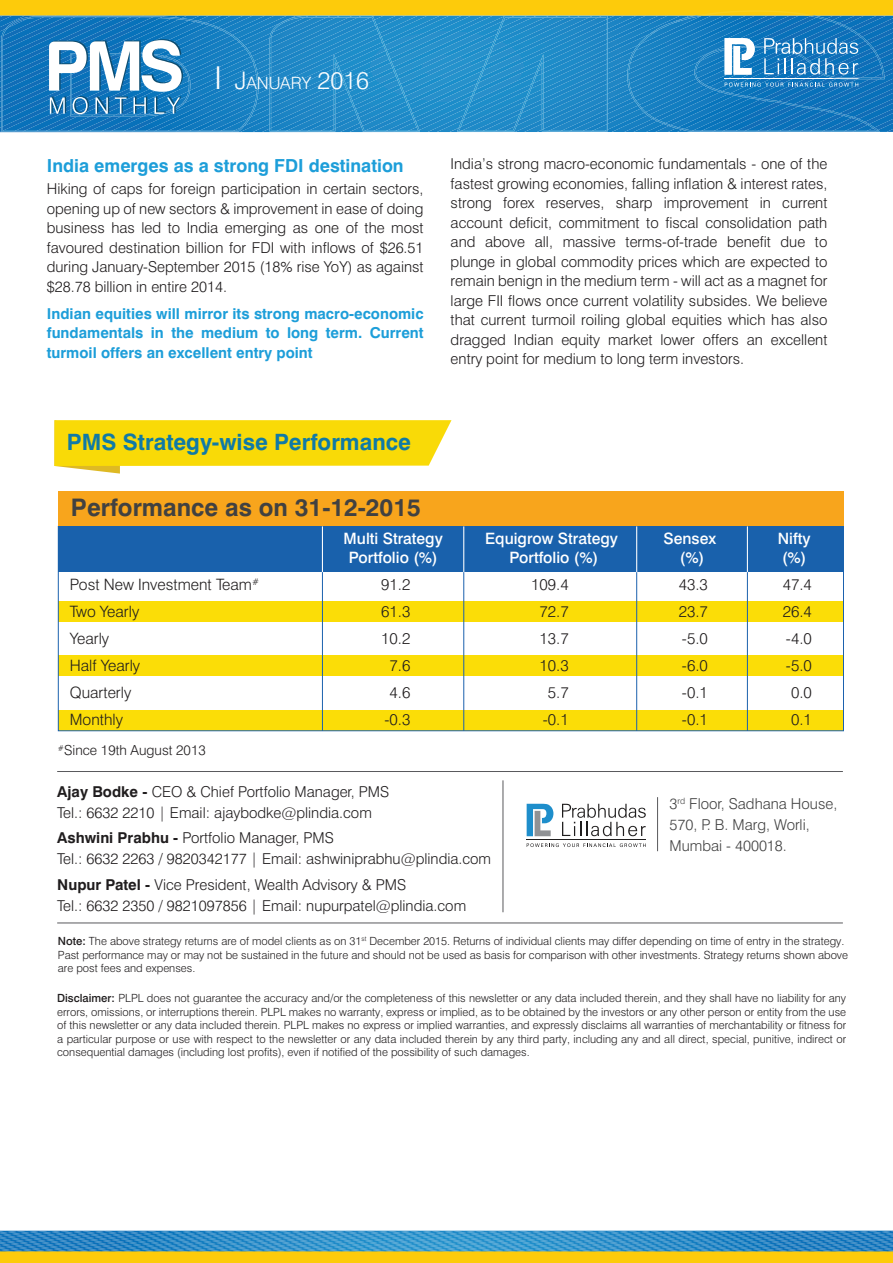
<style>
.page{position:relative;width:893px;height:1263px;background:#fff}
.page>*{position:absolute;margin:0;border:0;box-sizing:border-box;transform-origin:0 0}
.t1{font:700 24.15px "Swiss 721 BT";color:#414141}
.t2{font:700 22.5px "Swiss 721 BT";color:#107aa6}
.t3{font:700 18px "Swiss 721 BT";color:#1d9ed9}
.t4{font:300 16.95px "Swiss 721 BT";color:#fff}
.t5{font:300 15.6px "Swiss 721 BT";color:#201d1e}
.t6{font:500 15.6px "Swiss 721 BT";color:#fff}
.t7{font:300 15px/19.5px "Swiss 721 BT";color:#201d1e}
.t8{font:700 15px/19.5px "Swiss 721 BT";color:#1d9ed9;text-align:justify}
.t9{font:300 15px/21px "Swiss 721 BT";color:#414141}
.t10{font:300 13.8px "Swiss 721 BT";color:#201d1e}
.t11{font:300 11.25px/13.5px "Swiss 721 BT";color:#201d1e;text-align:justify}
.s1{font-size:31.5px}
.s2{font-size:24.15px}
.s3{font-weight:700}
.s4{font-weight:500}
</style>
<div class="page">
<div style="left:0;top:0;width:893px;height:16px;background:#fdcb0b"></div>
<svg style="left:0;top:10px;width:893px;height:123px;background:#388ebe"></svg>
<svg style="left:0;top:1230px;width:893px;height:21px;background:#3991ca"></svg>
<div style="left:0;top:1251px;width:893px;height:12px;background:#fdcb0b"></div>
<svg style="left:54px;top:420px;width:397px;height:54px"></svg>
<hr style="left:57px;top:771px;width:786px;height:1px;background:#59595c">
<hr style="left:57px;top:922px;width:786px;height:1px;background:#59595c">
<svg style="left:527px;top:804px;width:26px;height:32px"></svg>
<hr style="left:527px;top:839px;width:119px;height:1px;background:#1f1d1d">
<svg style="left:562px;top:804px;width:84px;height:32px"></svg>
<svg style="left:527px;top:843px;width:119px;height:4px"></svg>
<hr style="left:502px;top:780px;width:1px;height:132px;background:#59595c">
<hr style="left:657px;top:797px;width:1px;height:54px;background:#59595c">
<div style="left:58px;top:601px;width:785px;height:20px;background:#fbdd07"></div>
<div style="left:58px;top:655px;width:785px;height:21px;background:#fbdd07"></div>
<div style="left:58px;top:710px;width:785px;height:21px;background:#fbdd07"></div>
<div style="left:58px;top:526px;width:785px;height:46px;background:#1961ac"></div>
<div style="left:58px;top:491px;width:785px;height:35px;background:#f8a51c"></div>
<hr style="left:322px;top:526px;width:1px;height:46px;background:#fff">
<hr style="left:322px;top:572px;width:1px;height:159px;background:#1b61ae">
<hr style="left:463px;top:526px;width:1px;height:46px;background:#fff">
<hr style="left:463px;top:572px;width:1px;height:159px;background:#1b61ae">
<hr style="left:636px;top:526px;width:1px;height:46px;background:#fff">
<hr style="left:636px;top:572px;width:1px;height:159px;background:#1b61ae">
<hr style="left:747px;top:526px;width:1px;height:46px;background:#fff">
<hr style="left:747px;top:572px;width:1px;height:159px;background:#1b61ae">
<p class="t4" style="left:214px;top:77px;width:156px"><span class="s1">I</span> <span class="s2">J</span>ANUARY <span class="s2">2016</span></p>
<p class="t3" style="left:47px;top:159px;width:358px">India emerges as a strong FDI destination</p>
<p class="t7" style="left:47px;top:181px;width:378px;text-align:justify">Hiking of caps for foreign participation in certain sectors, opening up of new sectors &amp; improvement in ease of doing business has led to India emerging as one of the most favoured destination billion for FDI with inflows of $26.51 during January-September 2015 (18% rise YoY) as against $28.78 billion in entire 2014.</p>
<p class="t8" style="left:47px;top:305px;width:378px">Indian equities will mirror its strong macro-economic fundamentals in the medium to long term. Current turmoil offers an excellent entry point</p>
<p class="t2" style="left:67px;top:434px;width:346px">PMS Strategy-wise Performance</p>
<p class="t7" style="left:451px;top:156px;width:378px;text-align:justify">India’s strong macro-economic fundamentals - one of the fastest growing economies, falling inflation &amp; interest rates, strong forex reserves, sharp improvement in current account deficit, commitment to fiscal consolidation path and above all, massive terms-of-trade benefit due to plunge in global commodity prices which are expected to remain benign in the medium term - will act as a magnet for large FII flows once current volatility subsides. We believe that current turmoil roiling global equities which has also dragged Indian equity market lower offers an excellent entry point for medium to long term investors.</p>
<p class="t1" style="left:71px;top:499px;width:351px">Performance as on 31-12-2015</p>
<p class="t6" style="left:344px;top:529px;width:101px">Multi Strategy</p>
<p class="t6" style="left:485px;top:529px;width:134px">Equigrow Strategy</p>
<p class="t6" style="left:663px;top:529px;width:54px">Sensex</p>
<p class="t6" style="left:778px;top:529px;width:34px">Nifty</p>
<p class="t6" style="left:349px;top:548px;width:90px">Portfolio (%)</p>
<p class="t6" style="left:509px;top:548px;width:90px">Portfolio (%)</p>
<p class="t6" style="left:680px;top:548px;width:26px">(%)</p>
<p class="t6" style="left:782px;top:548px;width:26px">(%)</p>
<p class="t5" style="left:70px;top:579px;width:191px">Post New Investment Team<sup>#</sup></p>
<p class="t5" style="left:381px;top:579px;width:31px">91.2</p>
<p class="t5" style="left:531px;top:579px;width:39px">109.4</p>
<p class="t5" style="left:679px;top:579px;width:31px">43.3</p>
<p class="t5" style="left:783px;top:579px;width:31px">47.4</p>
<p class="t5" style="left:70px;top:606px;width:71px">Two Yearly</p>
<p class="t5" style="left:381px;top:606px;width:31px">61.3</p>
<p class="t5" style="left:539px;top:606px;width:31px">72.7</p>
<p class="t5" style="left:679px;top:606px;width:31px">23.7</p>
<p class="t5" style="left:783px;top:606px;width:31px">26.4</p>
<p class="t5" style="left:70px;top:633px;width:41px">Yearly</p>
<p class="t5" style="left:381px;top:633px;width:31px">10.2</p>
<p class="t5" style="left:539px;top:633px;width:31px">13.7</p>
<p class="t5" style="left:682px;top:633px;width:27px">-5.0</p>
<p class="t5" style="left:786px;top:633px;width:27px">-4.0</p>
<p class="t5" style="left:70px;top:660px;width:72px">Half Yearly</p>
<p class="t5" style="left:389px;top:660px;width:22px">7.6</p>
<p class="t5" style="left:539px;top:660px;width:31px">10.3</p>
<p class="t5" style="left:682px;top:660px;width:27px">-6.0</p>
<p class="t5" style="left:786px;top:660px;width:27px">-5.0</p>
<p class="t5" style="left:70px;top:687px;width:63px">Quarterly</p>
<p class="t5" style="left:389px;top:687px;width:22px">4.6</p>
<p class="t5" style="left:548px;top:687px;width:22px">5.7</p>
<p class="t5" style="left:682px;top:687px;width:27px">-0.1</p>
<p class="t5" style="left:791px;top:687px;width:22px">0.0</p>
<p class="t5" style="left:70px;top:714px;width:55px">Monthly</p>
<p class="t5" style="left:384px;top:714px;width:27px">-0.3</p>
<p class="t5" style="left:543px;top:714px;width:27px">-0.1</p>
<p class="t5" style="left:682px;top:714px;width:27px">-0.1</p>
<p class="t5" style="left:791px;top:714px;width:22px">0.1</p>
<p class="t10" style="left:58px;top:745px;width:149px"><sup>#</sup>Since 19th August 2013</p>
<p class="t7" style="left:57px;top:783px;width:333px;line-height:21px"><span class="s3">Ajay Bodke -</span> CEO &amp; Chief Portfolio Manager, PMS<br>Tel.: 6632 2210 | Email: ajaybodke@plindia.com</p>
<p class="t7" style="left:57px;top:829px;width:435px;line-height:21px"><span class="s3">Ashwini Prabhu -</span> Portfolio Manager, PMS<br>Tel.: 6632 2263 / 9820342177 | Email: ashwiniprabhu@plindia.com</p>
<p class="t7" style="left:57px;top:875px;width:410px;line-height:21px"><span class="s3">Nupur Patel -</span> Vice President, Wealth Advisory &amp; PMS<br>Tel.: 6632 2350 / 9821097856 | Email: nupurpatel@plindia.com</p>
<p class="t9" style="left:669px;top:795px;width:169px">3<sup>rd</sup> Floor, Sadhana House,<br>570, P. B. Marg, Worli,<br>Mumbai - 400018.</p>
<p class="t11" style="left:58px;top:935px;width:792px;text-align:left"><span class="s4">Note:</span> The above strategy returns are of model clients as on 31<sup>st</sup> December 2015. Returns of individual clients may differ depending on time of entry in the strategy.<br>Past performance may or may not be sustained in the future and should not be used as basis for comparison with other investments. Strategy returns shown above are post fees and expenses.</p>
<p class="t11" style="left:57px;top:993px;width:790px"><span class="s4">Disclaimer:</span> PLPL does not guarantee the accuracy and/or the completeness of this newsletter or any data included therein, and they shall have no liability for any errors, omissions, or interruptions therein. PLPL makes no warranty, express or implied, as to be obtained by the investors or any other person or entity from the use of this newsletter or any data included therein. PLPL makes no express or implied warranties, and expressly disclaims all warranties of merchantability or fitness for a particular purpose or use with respect to the newsletter or any data included therein by any third party, including any and all direct, special, punitive, indirect or consequential damages (including lost profits), even if notified of the possibility of such damages.</p>
</div>
